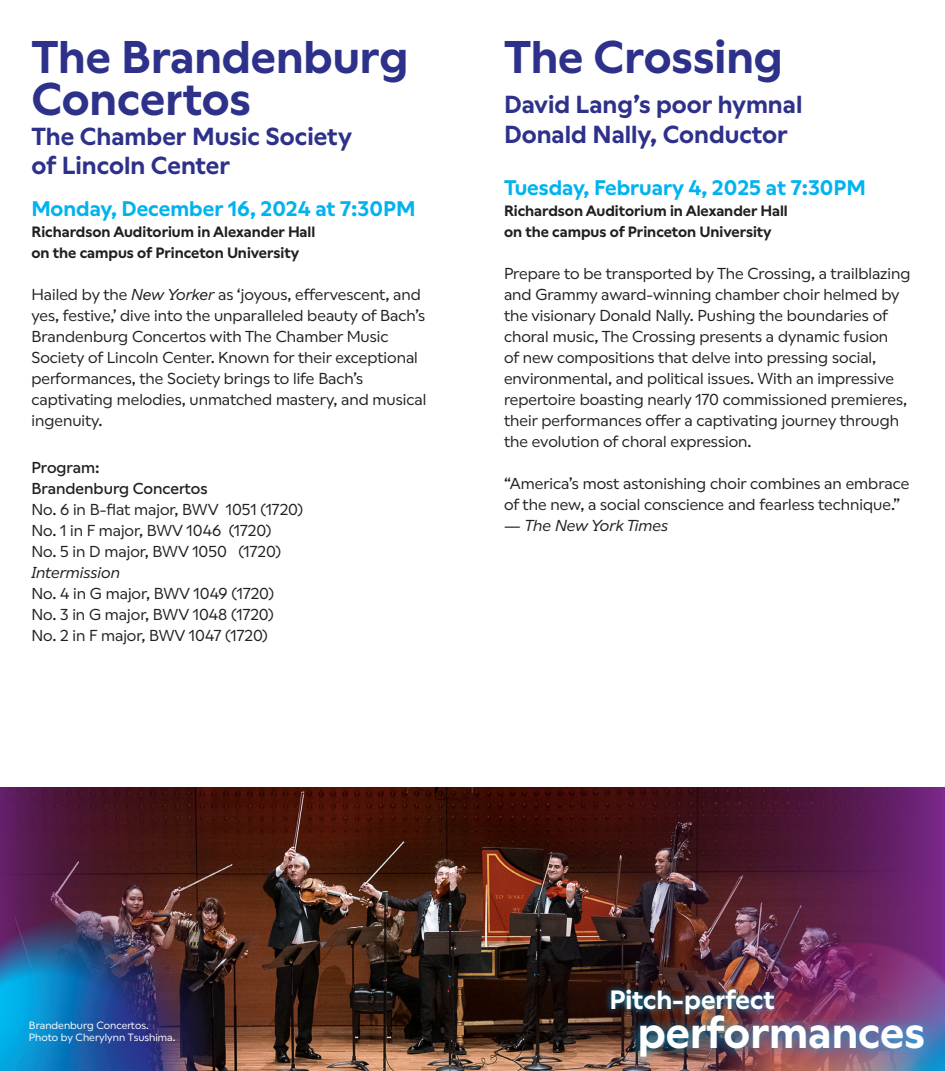
<style>
.page{position:relative;width:945px;height:1071px;background:#fff}
.page>*{position:absolute;margin:0;border:0;box-sizing:border-box;transform-origin:0 0}
.t1{font:600 45.5px/42px "Wallop TRIAL";color:#2e318a}
.t2{font:600 43.75px "Wallop TRIAL";color:#fff}
.t3{font:600 26.25px "Wallop TRIAL";color:#fff}
.t4{font:600 24.5px "Wallop TRIAL";color:#2e318a}
.t5{font:600 21px "Wallop TRIAL";color:#00b3ef}
.t6{font:15.75px/21px "Wallop TRIAL";color:#231f20}
.t7{font:500 15.75px "Wallop";color:#231f20}
.t8{font:italic 15.75px "Wallop TRIAL";color:#231f20}
.t9{font:600 14.88px "Wallop TRIAL";color:#231f20}
.t10{font:10.5px "Wallop TRIAL";color:#fff}
.s1{font-family:"Wallop";font-style:italic}
.s2{font-family:"Wallop"}
</style>
<div class="page">
<img style="left:0;top:788px;width:940px;height:283px">
<img style="left:674px;top:913px;width:271px;height:158px">
<div style="left:604px;top:983px;width:177px;height:38px;background:#00aeef;opacity:.75"></div>
<div style="left:629px;top:1005px;width:305px;height:63px;background:#00aeef;opacity:.75"></div>
<img style="left:0;top:913px;width:211px;height:158px">
<p class="t1" style="left:32px;top:33px;width:378px">The Brandenburg<br>Concertos</p>
<p class="t4" style="left:32px;top:117px;width:322px">The Chamber Music Society</p>
<p class="t4" style="left:32px;top:147px;width:200px">of Lincoln Center</p>
<p class="t5" style="left:32px;top:193px;width:386px">Monday, December 16, 2024 at 7:30PM</p>
<p class="t9" style="left:32px;top:220px;width:285px">Richardson Auditorium in Alexander Hall</p>
<p class="t9" style="left:32px;top:241px;width:269px">on the campus of Princeton University</p>
<p class="t6" style="left:32px;top:283px;width:396px">Hailed by the <span class="s1">New Yorker</span> as ‘joyous, effervescent, and yes, festive,’ dive into the unparalleled beauty of Bach’s Brandenburg Concertos with The Chamber Music Society of Lincoln Center. Known for their exceptional performances, the Society brings to life Bach’s captivating melodies, unmatched mastery, and musical ingenuity.</p>
<p class="t7" style="left:32px;top:456px;width:70px">Program:</p>
<p class="t7" style="left:32px;top:477px;width:178px">Brandenburg Concertos</p>
<p class="t6" style="left:32px;top:497px;width:273px">No. 6 in B-flat major, BWV 1051 (1720)</p>
<p class="t6" style="left:32px;top:518px;width:242px">No. 1 in F major, BWV 1046 (1720)</p>
<p class="t6" style="left:32px;top:539px;width:251px">No. 5 in D major, BWV 1050 (1720)</p>
<p class="t8" style="left:32px;top:560px;width:90px">Intermission</p>
<p class="t6" style="left:32px;top:581px;width:244px">No. 4 in G major, BWV 1049 (1720)</p>
<p class="t6" style="left:32px;top:602px;width:244px">No. 3 in G major, BWV 1048 (1720)</p>
<p class="t6" style="left:32px;top:623px;width:238px">No. 2 in F major, BWV 1047 (1720)</p>
<p class="t1" style="left:504px;top:33px;width:280px">The Crossing</p>
<p class="t4" style="left:504px;top:86px;width:300px">David Lang’s poor hymnal</p>
<p class="t4" style="left:504px;top:115px;width:285px">Donald Nally, Conductor</p>
<p class="t5" style="left:504px;top:172px;width:364px">Tuesday, February 4, 2025 at 7:30PM</p>
<p class="t9" style="left:504px;top:199px;width:285px">Richardson Auditorium in Alexander Hall</p>
<p class="t9" style="left:504px;top:220px;width:269px">on the campus of Princeton University</p>
<p class="t6" style="left:504px;top:262px;width:408px">Prepare to be transported by The Crossing, a trailblazing and Grammy award-winning chamber choir helmed by the visionary Donald Nally. Pushing the boundaries of choral music, The Crossing presents a dynamic fusion<br>of new compositions that delve into pressing social, environmental, and political issues. With an impressive repertoire boasting nearly 170 commissioned premieres, their performances offer a captivating journey through the evolution of choral expression.</p>
<p class="t6" style="left:504px;top:472px;width:407px">“America’s most astonishing choir combines an embrace of the new, a social conscience and fearless technique.”</p>
<p class="t8" style="left:504px;top:514px;width:166px"><span class="s2">—</span> The New York Times</p>
<p class="t10" style="left:29px;top:1017px;width:121px">Brandenburg Concertos.</p>
<p class="t10" style="left:29px;top:1029px;width:148px">Photo by Cherylynn Tsushima.</p>
<p class="t3" style="left:609px;top:980px;width:167px">Pitch-perfect</p>
<p class="t2" style="left:638px;top:1000px;width:289px">performances</p>
</div>
